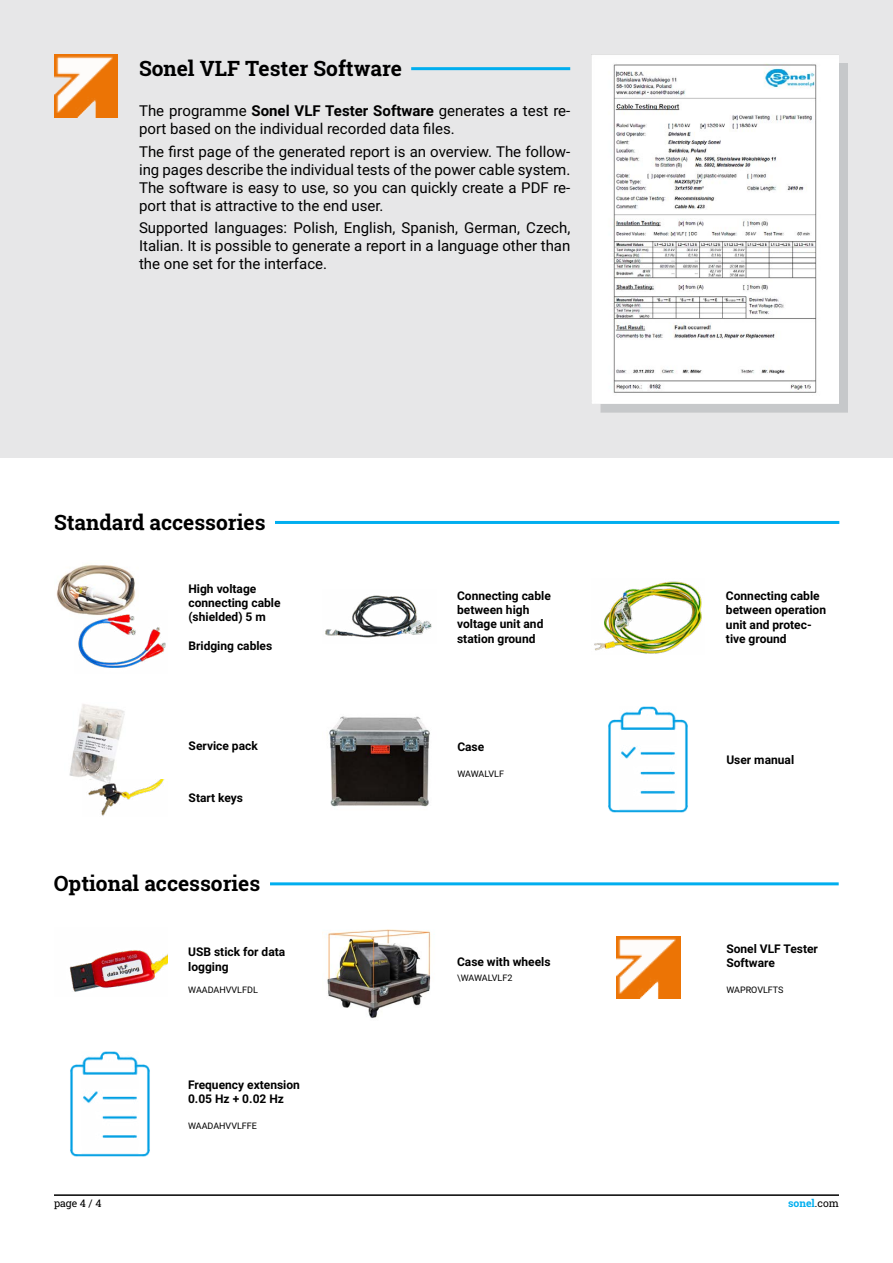
<style>
.page{position:relative;width:893px;height:1263px;background:#fff}
.page>*{position:absolute;margin:0;border:0;box-sizing:border-box;transform-origin:0 0}
.Nagłówek_2{font:700 21px "Roboto Slab";color:#000}
.Opis_treść{font:15px/18px "Roboto";color:#000;text-align:justify}
.Opis_akcesoria{font:700 12px/14.4px "Roboto";color:#000}
.Opis_treść-2{font:700 12px/14.4px "Roboto";color:#000}
.t1{font:700 10.5px "Roboto Slab";color:#00aeef}
.t2{font:10.5px "Roboto Slab";color:#000}
.Opis_akcesoria_Index{font:9px "Roboto";color:#000}
.Opis_akcesoria_Index-2{font:9px "Roboto";letter-spacing:-.02em;color:#000}
.s1{font-weight:700}
.s2{font-weight:400;color:#000}
</style>
<div class="page">
<hr style="left:54px;top:1194px;width:785px;height:2px;background:#000">
<img style="left:608px;top:706px;width:80px;height:107px">
<img style="left:78px;top:624px;width:88px;height:44px">
<img style="left:70px;top:1051px;width:80px;height:106px">
<img style="left:69px;top:950px;width:98px;height:42px">
<img style="left:327px;top:929px;width:104px;height:90px">
<img style="left:56px;top:565px;width:79px;height:59px">
<hr style="left:275px;top:521px;width:564px;height:3px;background:#00aeef">
<hr style="left:270px;top:882px;width:569px;height:3px;background:#00aeef">
<img style="left:594px;top:581px;width:108px;height:73px">
<img style="left:325px;top:595px;width:107px;height:43px">
<img style="left:329px;top:716px;width:101px;height:91px">
<img style="left:69px;top:704px;width:56px;height:76px">
<img style="left:88px;top:780px;width:76px;height:36px">
<div style="left:0;top:0;width:893px;height:457px;background:#e7e7e8"></div>
<hr style="left:411px;top:67px;width:159px;height:3px;background:#00aeef">
<div style="left:600px;top:63px;width:248px;height:349px;background:#c6c8ca"></div>
<img style="left:591px;top:54px;width:248px;height:349px">
<img style="left:54px;top:54px;width:64px;height:64px">
<img style="left:617px;top:936px;width:63px;height:62px">
<p class="Nagłówek_2" style="left:139px;top:54px;width:264px">Sonel VLF Tester Software</p>
<p class="Opis_treść" style="left:139px;top:101px;width:433px">The programme <span class="s1">Sonel VLF Tester Software</span> generates a test re&shy;port based on the individual recorded data files.</p>
<p class="Opis_treść" style="left:139px;top:142px;width:433px">The first page of the generated report is an overview. The follow&shy;ing pages describe the individual tests of the power cable system.<br>The software is easy to use, so you can quickly create a PDF re&shy;port that is attractive to the end user.</p>
<p class="Opis_treść" style="left:139px;top:218px;width:433px">Supported languages: Polish, English, Spanish, German, Czech, Italian. It is possible to generate a report in a language other than the one set for the interface.</p>
<p class="Nagłówek_2" style="left:54px;top:508px;width:213px">Standard accessories</p>
<p class="Opis_akcesoria" style="left:188px;top:581px;width:94px">High voltage connecting cable (shielded) 5 m</p>
<p class="Opis_akcesoria" style="left:188px;top:638px;width:85px">Bridging cables</p>
<p class="Opis_akcesoria" style="left:189px;top:738px;width:71px">Service pack</p>
<p class="Opis_akcesoria" style="left:189px;top:790px;width:56px">Start keys</p>
<p class="Nagłówek_2" style="left:54px;top:869px;width:208px">Optional accessories</p>
<p class="Opis_akcesoria" style="left:188px;top:944px;width:99px">USB stick for data logging</p>
<p class="Opis_akcesoria_Index" style="left:188px;top:983px;width:71px">WAADAHVVLFDL</p>
<p class="Opis_treść-2" style="left:188px;top:1077px;width:113px">Frequency extension<br>0.05 Hz + 0.02 Hz</p>
<p class="Opis_akcesoria_Index" style="left:188px;top:1119px;width:70px">WAADAHVVLFFE</p>
<p class="Opis_akcesoria" style="left:457px;top:588px;width:95px">Connecting cable between high voltage unit and station ground</p>
<p class="Opis_treść-2" style="left:457px;top:739px;width:28px">Case</p>
<p class="Opis_akcesoria_Index-2" style="left:457px;top:767px;width:48px">WAWALVLF</p>
<p class="Opis_treść-2" style="left:457px;top:954px;width:95px">Case with wheels</p>
<p class="Opis_akcesoria_Index" style="left:457px;top:972px;width:57px">\WAWALVLF2</p>
<p class="Opis_akcesoria" style="left:726px;top:588px;width:102px">Connecting cable between operation unit and protec&shy;tive ground</p>
<p class="Opis_treść-2" style="left:726px;top:752px;width:69px">User manual</p>
<p class="Opis_treść-2" style="left:726px;top:941px;width:93px">Sonel VLF Tester<br>Software</p>
<p class="Opis_akcesoria_Index" style="left:726px;top:983px;width:59px">WAPROVLFTS</p>
<p class="t2" style="left:54px;top:1196px;width:49px">page 4 / 4</p>
<p class="t1" style="left:788px;top:1196px;width:52px">sonel<span class="s2">.com</span></p>
</div>
